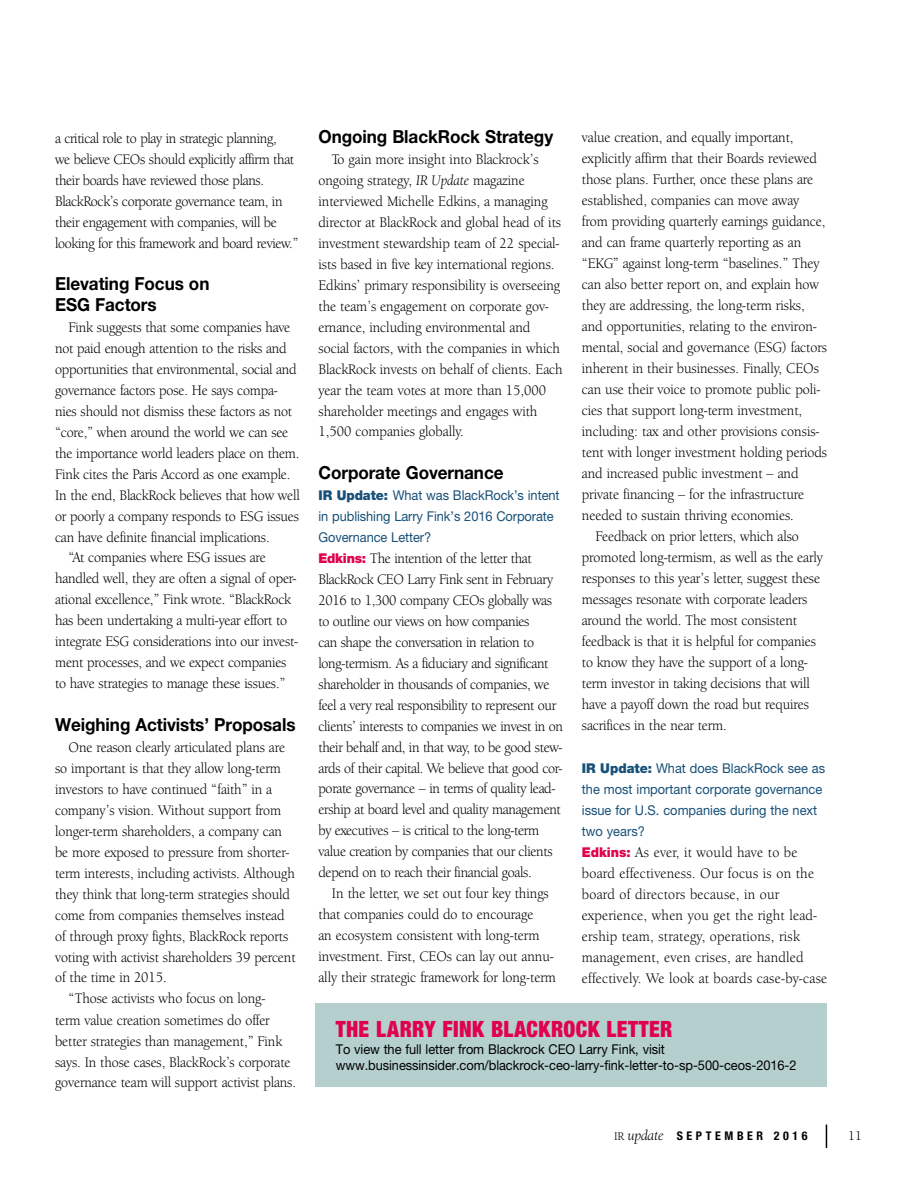
<style>
.page{position:relative;width:918px;height:1188px;background:#fff}
.page>*{position:absolute;margin:0;border:0;box-sizing:border-box;transform-origin:0 0}
.t1{font:900 condensed 22.5px "Helvetica Neue LT Pro";letter-spacing:.02em;color:#e1004d;scale:.95 1}
.t2{font:700 18px/21px "Helvetica Neue LT Pro";letter-spacing:-.005em;color:#000;scale:.95 1}
.t3{font:15px/21px "Berkeley Oldstyle IT Cby BT";letter-spacing:-.005em;color:#000;scale:.95 1}
.t4{font:15px/21px "Berkeley Oldstyle IT Cby BT";letter-spacing:.02em;color:#000;scale:.95 1}
.t5{font:13.5px/21px "Helvetica Neue LT Pro";color:#175078;scale:.95 1}
.t6{font:13.5px/16.5px "Helvetica Neue LT Pro";letter-spacing:-.005em;color:#000;scale:.95 1}
.t7{font:13.5px "Berkeley Oldstyle IT Cby BT";color:#000}
.t8{font:700 condensed 12px "Helvetica Neue LT Pro";letter-spacing:.3em;color:#000}
.s1{font-style:italic}
.s2{font-weight:900}
.s3{font-family:"Helvetica Neue LT Pro";font-weight:900;font-size:13.5px;color:#e1004d}
.s4{font-family:"Berkeley Oldstyle IT Cby BT";font-weight:400;font-stretch:normal}
.s5{font-family:"Berkeley Oldstyle IT Cby BT";font-weight:400;font-style:italic;font-stretch:normal;font-size:15px}
</style>
<div class="page">
<svg style="left:826px;top:1125px;width:1px;height:23px"></svg>
<hr style="left:0;top:266px;width:1px;height:210px;background:#175078">
<div style="left:316px;top:1004px;width:511px;height:84px;background:#b4cfcd"></div>
<p class="t3" style="left:55px;top:127px;width:258px">a critical role to play in strategic planning,<br>we believe CEOs should explicitly affirm that their boards have reviewed those plans.<br>BlackRock’s corporate governance team, in their engagement with companies, will be looking for this framework and board review.”</p>
<p class="t2" style="left:55px;top:272px;width:164px">Elevating Focus on<br>ESG Factors</p>
<p class="t3" style="left:69px;top:316px;width:235px">Fink suggests that some companies have</p>
<p class="t3" style="left:55px;top:337px;width:245px">not paid enough attention to the risks and</p>
<p class="t3" style="left:55px;top:358px;width:256px">opportunities that environmental, social and</p>
<p class="t3" style="left:55px;top:379px;width:236px">governance factors pose. He says compa-</p>
<p class="t3" style="left:55px;top:400px;width:251px">nies should not dismiss these factors as not</p>
<p class="t3" style="left:55px;top:421px;width:247px">“core,” when around the world we can see</p>
<p class="t3" style="left:55px;top:442px;width:259px">the importance world leaders place on them.</p>
<p class="t3" style="left:55px;top:463px;width:249px">Fink cites the Paris Accord as one example.</p>
<p class="t3" style="left:55px;top:484px;width:259px">In the end, BlackRock believes that how well</p>
<p class="t3" style="left:55px;top:505px;width:258px">or poorly a company responds to ESG issues</p>
<p class="t3" style="left:55px;top:526px;width:227px">can have definite financial implications.</p>
<p class="t3" style="left:69px;top:547px;width:209px">“At companies where ESG issues are</p>
<p class="t3" style="left:55px;top:568px;width:256px">handled well, they are often a signal of oper-</p>
<p class="t3" style="left:55px;top:589px;width:250px">ational excellence,” Fink wrote. “BlackRock</p>
<p class="t3" style="left:55px;top:610px;width:246px">has been undertaking a multi-year effort to</p>
<p class="t3" style="left:55px;top:631px;width:257px">integrate ESG considerations into our invest-</p>
<p class="t3" style="left:55px;top:652px;width:245px">ment processes, and we expect companies</p>
<p class="t3" style="left:55px;top:673px;width:244px">to have strategies to manage these issues.”</p>
<p class="t2" style="left:55px;top:713px;width:255px">Weighing Activists’ Proposals</p>
<p class="t3" style="left:69px;top:736px;width:229px">One reason clearly articulated plans are</p>
<p class="t3" style="left:55px;top:757px;width:239px">so important is that they allow long-term</p>
<p class="t3" style="left:55px;top:778px;width:230px">investors to have continued “faith” in a</p>
<p class="t3" style="left:55px;top:799px;width:240px">company’s vision. Without support from</p>
<p class="t3" style="left:55px;top:820px;width:240px">longer-term shareholders, a company can</p>
<p class="t3" style="left:55px;top:841px;width:248px">be more exposed to pressure from shorter-</p>
<p class="t3" style="left:55px;top:862px;width:254px">term interests, including activists. Although</p>
<p class="t3" style="left:55px;top:883px;width:249px">they think that long-term strategies should</p>
<p class="t3" style="left:55px;top:904px;width:243px">come from companies themselves instead</p>
<p class="t3" style="left:55px;top:925px;width:247px">of through proxy fights, BlackRock reports</p>
<p class="t3" style="left:55px;top:946px;width:255px">voting with activist shareholders 39 percent</p>
<p class="t3" style="left:55px;top:967px;width:119px">of the time in 2015.</p>
<p class="t3" style="left:69px;top:988px;width:209px">“Those activists who focus on long-</p>
<p class="t3" style="left:55px;top:1009px;width:227px">term value creation sometimes do offer</p>
<p class="t3" style="left:55px;top:1030px;width:241px">better strategies than management,” Fink</p>
<p class="t3" style="left:55px;top:1051px;width:249px">says. In those cases, BlackRock’s corporate</p>
<p class="t3" style="left:55px;top:1072px;width:255px">governance team will support activist plans.</p>
<p class="t2" style="left:318px;top:125px;width:249px">Ongoing BlackRock Strategy</p>
<p class="t3" style="left:318px;top:148px;width:259px;text-indent:13px">To gain more insight into Blackrock’s ongoing strategy, <span class="s1">IR Update</span> magazine interviewed Michelle Edkins, a managing director at BlackRock and global head of its investment stewardship team of 22 special&shy;ists based in five key international regions.<br>Edkins’ primary responsibility is overseeing the team’s engagement on corporate gov&shy;ernance, including environmental and social factors, with the companies in which BlackRock invests on behalf of clients. Each year the team votes at more than 15,000 shareholder meetings and engages with 1,500 companies globally.</p>
<p class="t2" style="left:318px;top:461px;width:196px">Corporate Governance</p>
<p class="t5" style="left:318px;top:484px;width:255px"><span class="s2">IR Update:</span> What was BlackRock’s intent in publishing Larry Fink’s 2016 Corporate<br>Governance Letter?</p>
<p class="t3" style="left:318px;top:547px;width:259px"><span class="s3">Edkins:</span> The intention of the letter that BlackRock CEO Larry Fink sent in February 2016 to 1,300 company CEOs globally was to outline our views on how companies<br>can shape the conversation in relation to long-termism. As a fiduciary and significant shareholder in thousands of companies, we feel a very real responsibility to represent our clients’ interests to companies we invest in on their behalf and, in that way, to be good stew&shy;ards of their capital. We believe that good cor&shy;porate governance – in terms of quality lead&shy;ership at board level and quality management by executives – is critical to the long-term value creation by companies that our clients depend on to reach their financial goals.</p>
<p class="t3" style="left:318px;top:883px;width:251px;text-indent:13px">In the letter, we set out four key things that companies could do to encourage<br>an ecosystem consistent with long-term investment. First, CEOs can lay out annu&shy;ally their strategic framework for long-term</p>
<p class="t3" style="left:582px;top:127px;width:224px">value creation, and equally important,</p>
<p class="t3" style="left:582px;top:148px;width:249px">explicitly affirm that their Boards reviewed</p>
<p class="t3" style="left:582px;top:169px;width:245px">those plans. Further, once these plans are</p>
<p class="t3" style="left:582px;top:190px;width:230px">established, companies can move away</p>
<p class="t3" style="left:582px;top:211px;width:258px">from providing quarterly earnings guidance,</p>
<p class="t3" style="left:582px;top:232px;width:232px">and can frame quarterly reporting as an</p>
<p class="t3" style="left:582px;top:253px;width:252px">“EKG” against long-term “baselines.” They</p>
<p class="t3" style="left:582px;top:274px;width:251px">can also better report on, and explain how</p>
<p class="t3" style="left:582px;top:295px;width:236px">they are addressing, the long-term risks,</p>
<p class="t3" style="left:582px;top:316px;width:249px">and opportunities, relating to the environ-</p>
<p class="t3" style="left:582px;top:337px;width:260px">mental, social and governance (ESG) factors</p>
<p class="t3" style="left:582px;top:358px;width:251px">inherent in their businesses. Finally, CEOs</p>
<p class="t3" style="left:582px;top:379px;width:253px">can use their voice to promote public poli-</p>
<p class="t3" style="left:582px;top:400px;width:233px">cies that support long-term investment,</p>
<p class="t3" style="left:582px;top:421px;width:252px">including: tax and other provisions consis-</p>
<p class="t3" style="left:582px;top:442px;width:260px">tent with longer investment holding periods</p>
<p class="t3" style="left:582px;top:463px;width:230px">and increased public investment – and</p>
<p class="t3" style="left:582px;top:484px;width:236px">private financing – for the infrastructure</p>
<p class="t3" style="left:582px;top:505px;width:225px">needed to sustain thriving economies.</p>
<p class="t3" style="left:595px;top:526px;width:216px">Feedback on prior letters, which also</p>
<p class="t3" style="left:582px;top:547px;width:255px">promoted long-termism, as well as the early</p>
<p class="t3" style="left:582px;top:568px;width:252px">responses to this year’s letter, suggest these</p>
<p class="t3" style="left:582px;top:589px;width:239px">messages resonate with corporate leaders</p>
<p class="t3" style="left:582px;top:610px;width:228px">around the world. The most consistent</p>
<p class="t3" style="left:582px;top:631px;width:248px">feedback is that it is helpful for companies</p>
<p class="t3" style="left:582px;top:652px;width:239px">to know they have the support of a long-</p>
<p class="t3" style="left:582px;top:673px;width:242px">term investor in taking decisions that will</p>
<p class="t3" style="left:582px;top:694px;width:241px">have a payoff down the road but requires</p>
<p class="t3" style="left:582px;top:715px;width:154px">sacrifices in the near term.</p>
<p class="t5" style="left:582px;top:757px;width:258px"><span class="s2">IR Update:</span> What does BlackRock see as the most important corporate governance issue for U.S. companies during the next two years?</p>
<p class="t4" style="left:582px;top:841px;width:260px"><span class="s3">Edkins:</span> As ever, it would have to be board effectiveness. Our focus is on the board of directors because, in our experience, when you get the right lead&shy;ership team, strategy, operations, risk management, even crises, are handled effectively. We look at boards case-by-case</p>
<h1 class="t1" style="left:336px;top:1015px;width:356px">THE LARRY FINK BLACKROCK LETTER</h1>
<p class="t6" style="left:336px;top:1040px;width:487px">To view the full letter from Blackrock CEO Larry Fink, visit www.businessinsider.com/blackrock-ceo-larry-fink-letter-to-sp-500-ceos-2016-2</p>
<p class="t8" style="left:614px;top:1128px;width:195px"><span class="s4">IR</span> <span class="s5">update</span> SEPTEMBER 2016</p>
<p class="t7" style="left:848px;top:1127px;width:15px">11</p>
</div>
